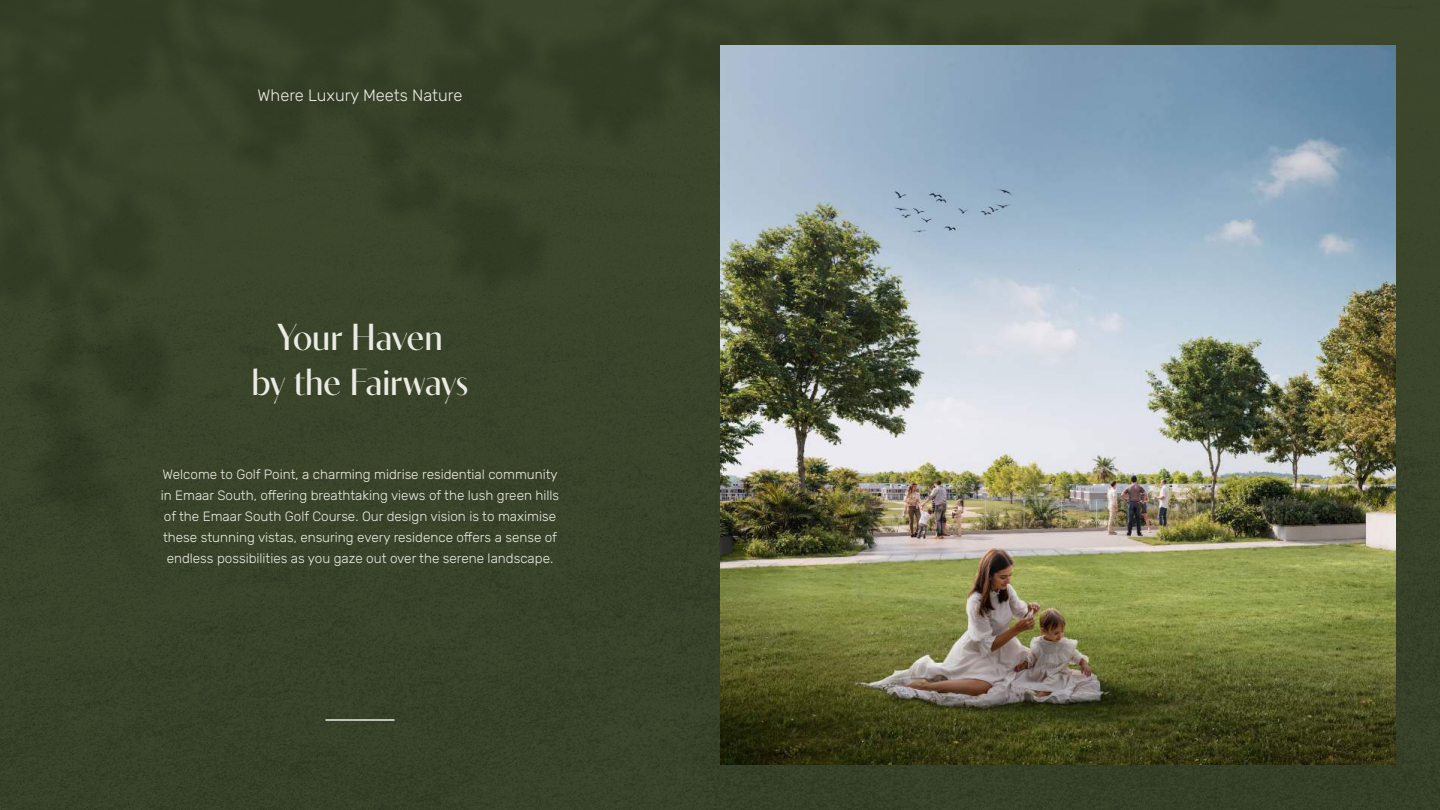
<style>
.page{position:relative;width:1440px;height:810px;background:#384329}
.page>*{position:absolute;margin:0;border:0;box-sizing:border-box;transform-origin:0 0}
.t1{font:37.5px/45px "Contralto Big";color:#ebebe4;text-align:center}
.t2{font:300 16.5px "Rubik";color:#ebebe4}
.t3{font:300 13.5px/21px "Rubik";color:#ebebe4;text-align:center}
</style>
<div class="page">
<img style="left:720px;top:45px;width:675px;height:720px">
<hr style="left:326px;top:719px;width:68px;height:2px;background:#ebebe4">
<p class="t2" style="left:258px;top:83px;width:206px">Where Luxury Meets Nature</p>
<h1 class="t1" style="left:252px;top:312px;width:218px">Your Haven<br>by the Fairways</h1>
<p class="t3" style="left:161px;top:464px;width:400px">Welcome to Golf Point a, charming midrise residential community in Emaar South, offering breathtaking views of the lush green hills of the Emaar South Golf Course. Our design vision is to maximise these stunning vistas, ensuring every residence offers a sense of endless possibilities as you gaze out over the serene landscape.</p>
</div>
